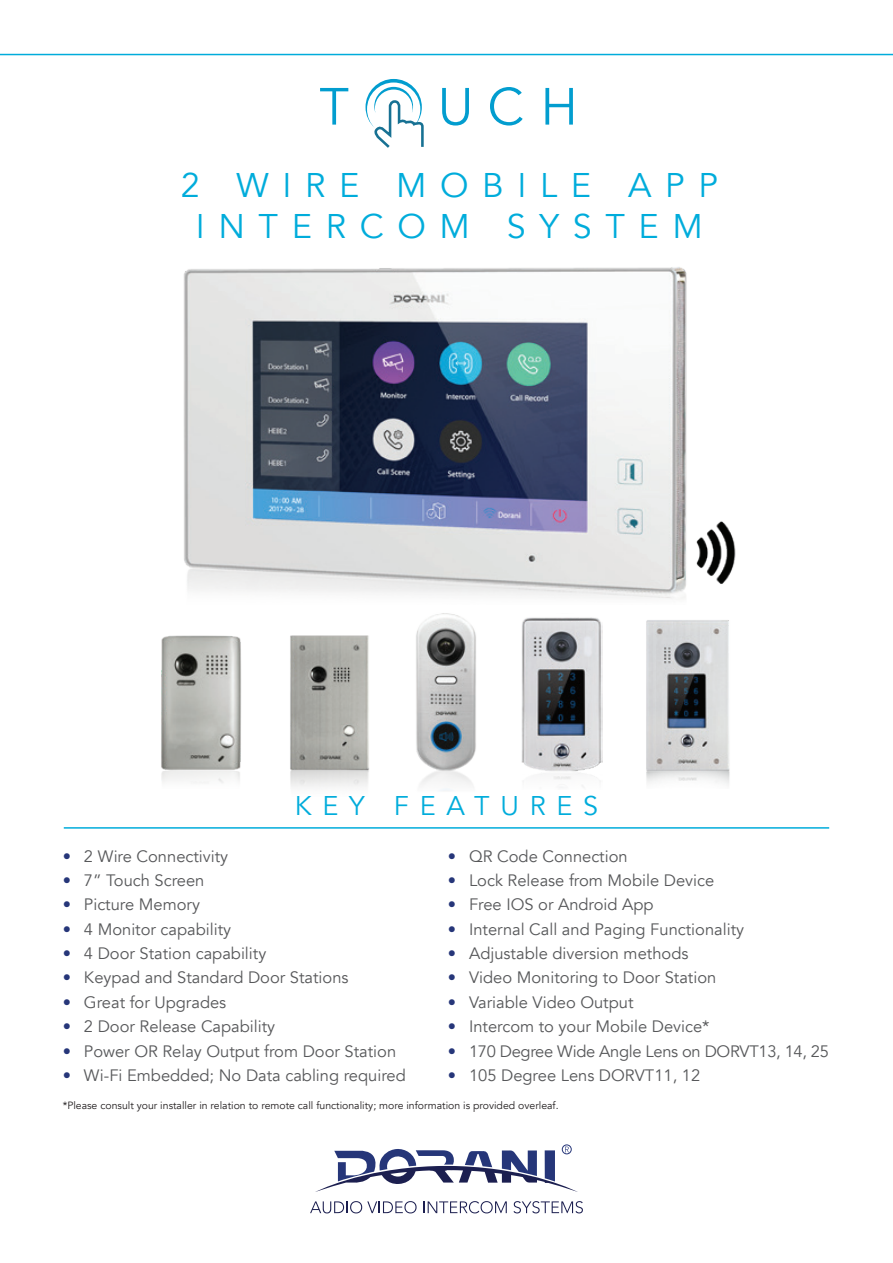
<style>
.page{position:relative;width:893px;height:1263px;background:#fff}
.page>*{position:absolute;margin:0;border:0;box-sizing:border-box;transform-origin:0 0}
.t1{font:34.2px/41px "Avenir";letter-spacing:.4em;color:#00acdb;text-align:center}
.t2{font:27px "Avenir";letter-spacing:.4em;color:#00acdb}
.t3{font:16.5px "Avenir";color:#57585a}
.t4{font:16.5px "Avenir";letter-spacing:-.02em;color:#57585a}
.t5{font:10.5px "Avenir";color:#231f20}
.s1{color:#263679}
</style>
<div class="page">
<hr style="left:0;top:54px;width:893px;height:1px;background:#00acdb">
<hr style="left:64px;top:827px;width:765px;height:2px;background:#00acdb">
<img style="left:290px;top:635px;width:79px;height:153px">
<img style="left:646px;top:620px;width:84px;height:165px">
<img style="left:161px;top:635px;width:80px;height:148px">
<img style="left:521px;top:617px;width:81px;height:171px">
<svg style="left:320px;top:88px;width:28px;height:37px"></svg>
<svg style="left:442px;top:88px;width:27px;height:38px"></svg>
<svg style="left:490px;top:87px;width:33px;height:39px"></svg>
<svg style="left:545px;top:88px;width:28px;height:37px"></svg>
<svg style="left:365px;top:79px;width:59px;height:69px"></svg>
<img style="left:183px;top:267px;width:504px;height:332px">
<img style="left:416px;top:613px;width:60px;height:178px">
<img style="left:696px;top:521px;width:40px;height:63px">
<svg style="left:310px;top:1201px;width:107px;height:12px"></svg>
<svg style="left:423px;top:1201px;width:84px;height:12px"></svg>
<svg style="left:513px;top:1201px;width:70px;height:12px"></svg>
<svg style="left:315px;top:1146px;width:263px;height:46px"></svg>
<div style="left:562px;top:1144px;width:9px;height:10px;border:1px solid #263679;border-radius:50%"></div>
<h1 class="t1" style="left:181px;top:166px;width:539px">2 WIRE MOBILE APP<br>INTERCOM SYSTEM</h1>
<h2 class="t2" style="left:295px;top:790px;width:305px">KEY FEATURES</h2>
<p class="t3" style="left:448px;top:846px;width:181px"><span class="s1">•</span> QR Code Connection</p>
<p class="t3" style="left:448px;top:870px;width:268px"><span class="s1">•</span> Lock Release from Mobile Device</p>
<p class="t3" style="left:448px;top:895px;width:207px"><span class="s1">•</span> Free IOS or Android App</p>
<p class="t3" style="left:448px;top:919px;width:298px"><span class="s1">•</span> Internal Call and Paging Functionality</p>
<p class="t3" style="left:448px;top:943px;width:242px"><span class="s1">•</span> Adjustable diversion methods</p>
<p class="t3" style="left:448px;top:968px;width:270px"><span class="s1">•</span> Video Monitoring to Door Station</p>
<p class="t3" style="left:448px;top:992px;width:187px"><span class="s1">•</span> Variable Video Output</p>
<p class="t3" style="left:448px;top:1017px;width:263px"><span class="s1">•</span> Intercom to your Mobile Device*</p>
<p class="t4" style="left:448px;top:1041px;width:383px"><span class="s1">•</span> 170 Degree Wide Angle Lens on DORVT13, 14, 25</p>
<p class="t3" style="left:448px;top:1065px;width:254px"><span class="s1">•</span> 105 Degree Lens DORVT11, 12</p>
<p class="t5" style="left:63px;top:1099px;width:497px">*Please consult your installer in relation to remote call functionality; more information is provided overleaf.</p>
<p class="t3" style="left:63px;top:846px;width:167px"><span class="s1">•</span> 2 Wire Connectivity</p>
<p class="t3" style="left:63px;top:870px;width:143px"><span class="s1">•</span> 7” Touch Screen</p>
<p class="t3" style="left:63px;top:895px;width:139px"><span class="s1">•</span> Picture Memory</p>
<p class="t3" style="left:63px;top:919px;width:170px"><span class="s1">•</span> 4 Monitor capability</p>
<p class="t3" style="left:63px;top:943px;width:205px"><span class="s1">•</span> 4 Door Station capability</p>
<p class="t3" style="left:63px;top:968px;width:287px"><span class="s1">•</span> Keypad and Standard Door Stations</p>
<p class="t3" style="left:63px;top:992px;width:165px"><span class="s1">•</span> Great for Upgrades</p>
<p class="t3" style="left:63px;top:1017px;width:214px"><span class="s1">•</span> 2 Door Release Capability</p>
<p class="t3" style="left:63px;top:1041px;width:335px"><span class="s1">•</span> Power OR Relay Output from Door Station</p>
<p class="t3" style="left:63px;top:1065px;width:345px"><span class="s1">•</span> Wi-Fi Embedded; No Data cabling required</p>
</div>
